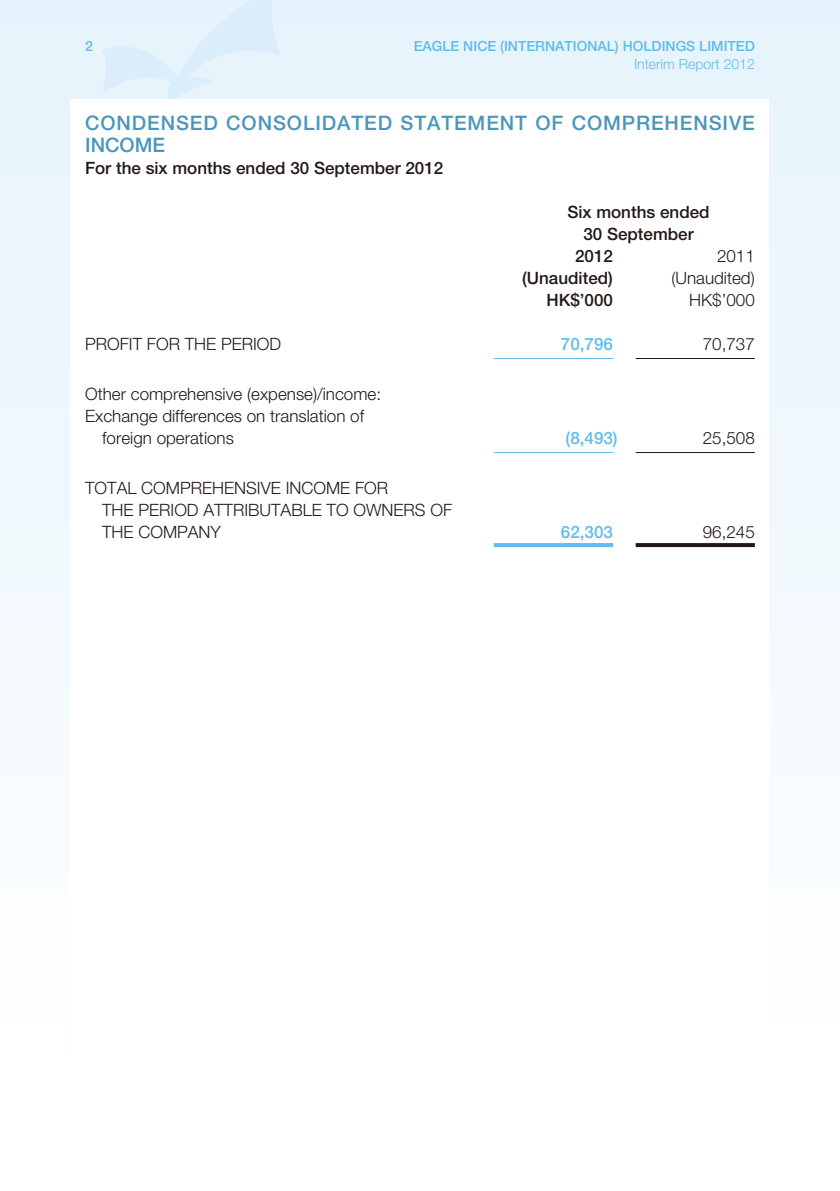
<style>
.page{position:relative;width:840px;height:1191px;background:#fff}
.page>*{position:absolute;margin:0;border:0;box-sizing:border-box;transform-origin:0 0}
.t1{font:500 20px/22px "Helvetica Neue LT Std";letter-spacing:.045em;color:#4b96bb}
.t2{font:300 17px/22px "Helvetica Neue LT Std";color:#231916}
.t3{font:500 17px "Helvetica Neue LT Std";color:#231916}
.t4{font:500 17px "Helvetica Neue LT Std";color:#60bceb}
.t5{font:500 14px "Helvetica Neue LT Std";color:#60bceb}
.t6{font:300 14px "Helvetica Neue LT Std";color:#60bceb}
</style>
<div class="page">
<div style="left:0;top:0;width:839px;height:1191px;background:linear-gradient(to bottom,#e6f3fc,#fff)"></div>
<svg style="left:97px;top:0;width:183px;height:99px;background:#e2f1fb"></svg>
<div style="left:71px;top:99px;width:697px;height:1092px;background:#fff"></div>
<hr style="left:493px;top:358px;width:119px;height:1px;background:#60bceb">
<hr style="left:635px;top:358px;width:119px;height:1px;background:#231916">
<hr style="left:493px;top:452px;width:119px;height:1px;background:#60bceb">
<hr style="left:635px;top:452px;width:119px;height:1px;background:#231916">
<hr style="left:493px;top:543px;width:119px;height:4px;background:#60bceb">
<svg style="left:635px;top:543px;width:119px;height:4px"></svg>
<p class="t5" style="left:85px;top:41px;width:9px">2</p>
<p class="t5" style="left:413px;top:41px;width:342px">EAGLE NICE (INTERNATIONAL) HOLDINGS LIMITED</p>
<p class="t6" style="left:633px;top:59px;width:122px">Interim Report 2012</p>
<p class="t1" style="left:85px;top:114px;width:670px">CONDENSED CONSOLIDATED STATEMENT OF COMPREHENSIVE<br>INCOME</p>
<p class="t3" style="left:85px;top:162px;width:359px">For the six months ended 30 September 2012</p>
<p class="t3" style="left:567px;top:206px;width:144px">Six months ended</p>
<p class="t3" style="left:583px;top:228px;width:112px">30 September</p>
<p class="t3" style="left:574px;top:250px;width:39px">2012</p>
<p class="t2" style="left:716px;top:247px;width:39px">2011</p>
<p class="t3" style="left:522px;top:272px;width:92px">(Unaudited)</p>
<p class="t2" style="left:671px;top:269px;width:85px">(Unaudited)</p>
<p class="t3" style="left:546px;top:294px;width:68px">HK$’000</p>
<p class="t2" style="left:688px;top:291px;width:67px">HK$’000</p>
<p class="t2" style="left:85px;top:335px;width:197px">PROFIT FOR THE PERIOD</p>
<p class="t4" style="left:560px;top:338px;width:53px">70,796</p>
<p class="t2" style="left:702px;top:335px;width:53px">70,737</p>
<p class="t2" style="left:85px;top:385px;width:297px">Other comprehensive (expense)/income:</p>
<p class="t2" style="left:85px;top:407px;width:280px">Exchange differences on translation of</p>
<p class="t2" style="left:102px;top:429px;width:133px">foreign operations</p>
<p class="t4" style="left:565px;top:432px;width:53px">(8,493)</p>
<p class="t2" style="left:702px;top:429px;width:53px">25,508</p>
<p class="t2" style="left:102px;top:479px;width:351px;text-indent:-17px">TOTAL COMPREHENSIVE INCOME FOR<br>THE PERIOD ATTRIBUTABLE TO OWNERS OF<br>THE COMPANY</p>
<p class="t4" style="left:560px;top:526px;width:53px">62,303</p>
<p class="t2" style="left:702px;top:523px;width:53px">96,245</p>
</div>
